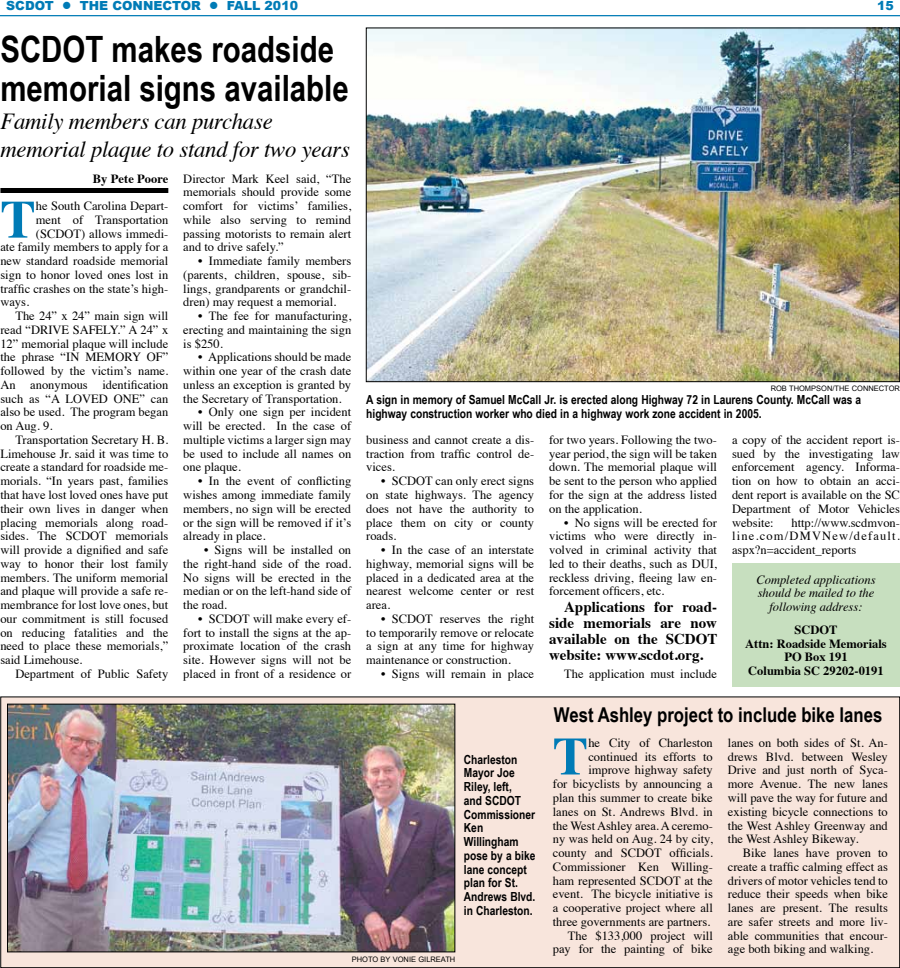
<style>
.page{position:relative;width:900px;height:968px;background:#fff}
.page>*{position:absolute;margin:0;border:0;box-sizing:border-box;transform-origin:0 0}
.t1{font:700 53.25px "Times";color:#007bb6}
.Headline{font:700 36.25px/39.6px "Arial Narrow";color:#000}
.Headline-2{font:italic 22.88px/27.6px "Times";letter-spacing:-.01em;color:#000}
.Headline-3{font:700 20.38px "Arial Narrow";color:#000}
.t2{font:700 15px/16.2px "Times";color:#000;text-align:justify}
.t3{font:12.5px/13.8px "Times";color:#000;text-align:justify}
.Connector_Body_Copy{font:700 12.5px/13.8px "Arial Narrow";color:#000}
.Connector_Body_Copy-2{font:700 12.5px "Times";color:#000}
.t4{font:italic 12.5px/13.8px "Times";color:#000;text-align:center}
.t5{font:900 12.5px "Arial";color:#007bb6}
.Connector_Body_Copy-3{font:7.5px "Arial";color:#000}
</style>
<div class="page">
<div style="left:0;top:188px;width:168px;height:5px;background:#000"></div>
<div style="left:1px;top:697px;width:899px;height:270px;background:#f8e5dc"></div>
<hr style="left:0;top:15px;width:900px;height:1px;background:#007bb6">
<img style="left:368px;top:30px;width:530px;height:350px">
<img style="left:9px;top:705px;width:444px;height:245px">
<div style="left:7px;top:703px;width:448px;height:249px;border:1px solid #000"></div>
<div style="left:732px;top:562px;width:168px;height:124px;background:#c7dfbf"></div>
<p class="t5" style="left:6px;top:-2px;width:293px">SCDOT ● THE CONNECTOR ● FALL 2010</p>
<p class="t5" style="left:877px;top:-2px;width:18px">15</p>
<p class="Headline" style="left:0;top:29px;width:350px">SCDOT makes roadside memorial signs available</p>
<p class="Headline-2" style="left:0;top:106px;width:351px">Family members can purchase memorial plaque to stand for two years</p>
<p class="Connector_Body_Copy-2" style="left:93px;top:166px;width:77px">By Pete Poore</p>
<p class="t1" style="left:0;top:169px;width:37px">T</p>
<p class="t3" style="left:36px;top:198px;width:134px">he South Carolina Depart-</p>
<p class="t3" style="left:36px;top:212px;width:134px">ment of Transportation</p>
<p class="t3" style="left:36px;top:225px;width:134px">(SCDOT) allows immedi-</p>
<p class="t3" style="left:0;top:239px;width:169px">ate family members to apply for a</p>
<p class="t3" style="left:0;top:253px;width:169px">new standard roadside memorial</p>
<p class="t3" style="left:0;top:267px;width:169px">sign to honor loved ones lost in</p>
<p class="t3" style="left:0;top:280px;width:169px">traffic crashes on the state’s high-</p>
<p class="t3" style="left:0;top:294px;width:30px">ways.</p>
<p class="t3" style="left:0;top:308px;width:169px;text-indent:15px">The 24” x 24” main sign will read “DRIVE SAFELY.” A 24” x 12” memorial plaque will include the phrase “IN MEMORY OF” followed by the victim’s name.<br>An anonymous identification such as “A LOVED ONE” can also be used. The program began on Aug. 9.</p>
<p class="t3" style="left:0;top:432px;width:169px;text-indent:15px">Transportation Secretary H. B.<br>Limehouse Jr. said it was time to create a standard for roadside me&shy;morials. “In years past, families that have lost loved ones have put their own lives in danger when placing memorials along road&shy;sides. The SCDOT memorials will provide a dignified and safe way to honor their lost family members. The uniform memorial and plaque will provide a safe re&shy;membrance for lost love ones, but our commitment is still focused on reducing fatalities and the need to place these memorials,” said Limehouse.</p>
<p class="t3" style="left:15px;top:665px;width:154px">Department of Public Safety</p>
<p class="t3" style="left:183px;top:170px;width:169px">Director Mark Keel said, “The memorials should provide some comfort for victims’ families, while also serving to remind passing motorists to remain alert and to drive safely.”</p>
<p class="t3" style="left:183px;top:253px;width:169px;text-indent:15px">• Immediate family members (parents, children, spouse, sib&shy;lings, grandparents or grandchil&shy;dren) may request a memorial.</p>
<p class="t3" style="left:183px;top:308px;width:169px;text-indent:15px">• The fee for manufacturing, erecting and maintaining the sign is $250.</p>
<p class="t3" style="left:183px;top:349px;width:169px;text-indent:15px">• Applications should be made within one year of the crash date unless an exception is granted by the Secretary of Transportation.</p>
<p class="t3" style="left:183px;top:404px;width:169px;text-indent:15px">• Only one sign per incident will be erected. In the case of multiple victims a larger sign may be used to include all names on one plaque.</p>
<p class="t3" style="left:183px;top:473px;width:169px;text-indent:15px">• In the event of conflicting wishes among immediate family members, no sign will be erected or the sign will be removed if it’s already in place.</p>
<p class="t3" style="left:183px;top:542px;width:169px;text-indent:21px">• Signs will be installed on the right-hand side of the road.<br>No signs will be erected in the median or on the left-hand side of the road.</p>
<p class="t3" style="left:183px;top:610px;width:169px;text-indent:15px">• SCDOT will make every ef&shy;fort to install the signs at the ap&shy;proximate location of the crash site. However signs will not be placed in front of a residence or</p>
<p class="Connector_Body_Copy-3" style="left:771px;top:384px;width:131px">ROB THOMPSON/THE CONNECTOR</p>
<p class="Connector_Body_Copy" style="left:366px;top:393px;width:497px">A sign in memory of Samuel McCall Jr. is erected along Highway 72 in Laurens County. McCall was a highway construction worker who died in a highway work zone accident in 2005.</p>
<p class="t3" style="left:366px;top:432px;width:169px">business and cannot create a dis&shy;traction from traffic control de&shy;vices.</p>
<p class="t3" style="left:366px;top:473px;width:169px;text-indent:15px">• SCDOT can only erect signs on state highways. The agency does not have the authority to place them on city or county roads.</p>
<p class="t3" style="left:366px;top:542px;width:169px;text-indent:15px">• In the case of an interstate highway, memorial signs will be placed in a dedicated area at the nearest welcome center or rest area.</p>
<p class="t3" style="left:366px;top:610px;width:169px;text-indent:15px">• SCDOT reserves the right to temporarily remove or relocate a sign at any time for highway maintenance or construction.</p>
<p class="t3" style="left:381px;top:665px;width:154px">• Signs will remain in place</p>
<p class="t3" style="left:549px;top:432px;width:169px">for two years. Following the two&shy;year period, the sign will be taken down. The memorial plaque will be sent to the person who applied for the sign at the address listed on the application.</p>
<p class="t3" style="left:549px;top:514px;width:169px;text-indent:15px">• No signs will be erected for victims who were directly in&shy;volved in criminal activity that led to their deaths, such as DUI, reckless driving, fleeing law en&shy;forcement officers, etc.</p>
<p class="t2" style="left:549px;top:596px;width:170px;text-indent:15px">Applications for road&shy;side memorials are now available on the SCDOT website: www.scdot.org.</p>
<p class="t3" style="left:564px;top:665px;width:154px">The application must include</p>
<p class="t3" style="left:732px;top:432px;width:169px">a copy of the accident report is&shy;sued by the investigating law enforcement agency. Informa&shy;tion on how to obtain an acci&shy;dent report is available on the SC Department of Motor Vehicles website:</p>
<p class="t3" style="left:732px;top:514px;width:169px;text-indent:59px">http://www.scdmvon&shy;line.com/DMVNew/default. aspx?n=accident_reports</p>
<p class="t4" style="left:756px;top:572px;width:121px">Completed applications should be mailed to the following address:</p>
<p class="Connector_Body_Copy-2" style="left:795px;top:617px;width:45px">SCDOT</p>
<p class="Connector_Body_Copy-2" style="left:745px;top:631px;width:143px">Attn: Roadside Memorials</p>
<p class="Connector_Body_Copy-2" style="left:784px;top:645px;width:65px">PO Box 191</p>
<p class="Connector_Body_Copy-2" style="left:748px;top:659px;width:137px">Columbia SC 29202-0191</p>
<p class="Headline-3" style="left:554px;top:703px;width:330px">West Ashley project to include bike lanes</p>
<p class="Connector_Body_Copy" style="left:464px;top:752px;width:73px">Charleston<br>Mayor Joe<br>Riley, left,<br>and SCDOT<br>Commissioner<br>Ken<br>Willingham pose by a bike lane concept plan for St.<br>Andrews Blvd. in Charleston.</p>
<p class="Connector_Body_Copy-3" style="left:352px;top:954px;width:105px">PHOTO BY VONIE GILREATH</p>
<p class="t1" style="left:553px;top:705px;width:37px">T</p>
<p class="t3" style="left:553px;top:734px;width:162px;text-align:right">he City of Charleston continued its efforts to improve highway safety<br>for bicyclists by announcing a plan this summer to create bike lanes on St. Andrews Blvd. in the West Ashley area. A ceremo&shy;ny was held on Aug. 24 by city, county and SCDOT officials.<br>Commissioner Ken Willing&shy;ham represented SCDOT at the event. The bicycle initiative is a cooperative project where all three governments are partners.</p>
<p class="t3" style="left:553px;top:927px;width:162px;text-align:right">The $133,000 project will pay for the painting of bike</p>
<p class="t3" style="left:728px;top:734px;width:162px">lanes on both sides of St. An&shy;drews Blvd. between Wesley Drive and just north of Syca&shy;more Avenue. The new lanes will pave the way for future and existing bicycle connections to the West Ashley Greenway and the West Ashley Bikeway.</p>
<p class="t3" style="left:728px;top:844px;width:162px;text-indent:15px">Bike lanes have proven to create a traffic calming effect as drivers of motor vehicles tend to reduce their speeds when bike lanes are present. The results are safer streets and more liv&shy;able communities that encour&shy;age both biking and walking.</p>
</div>
